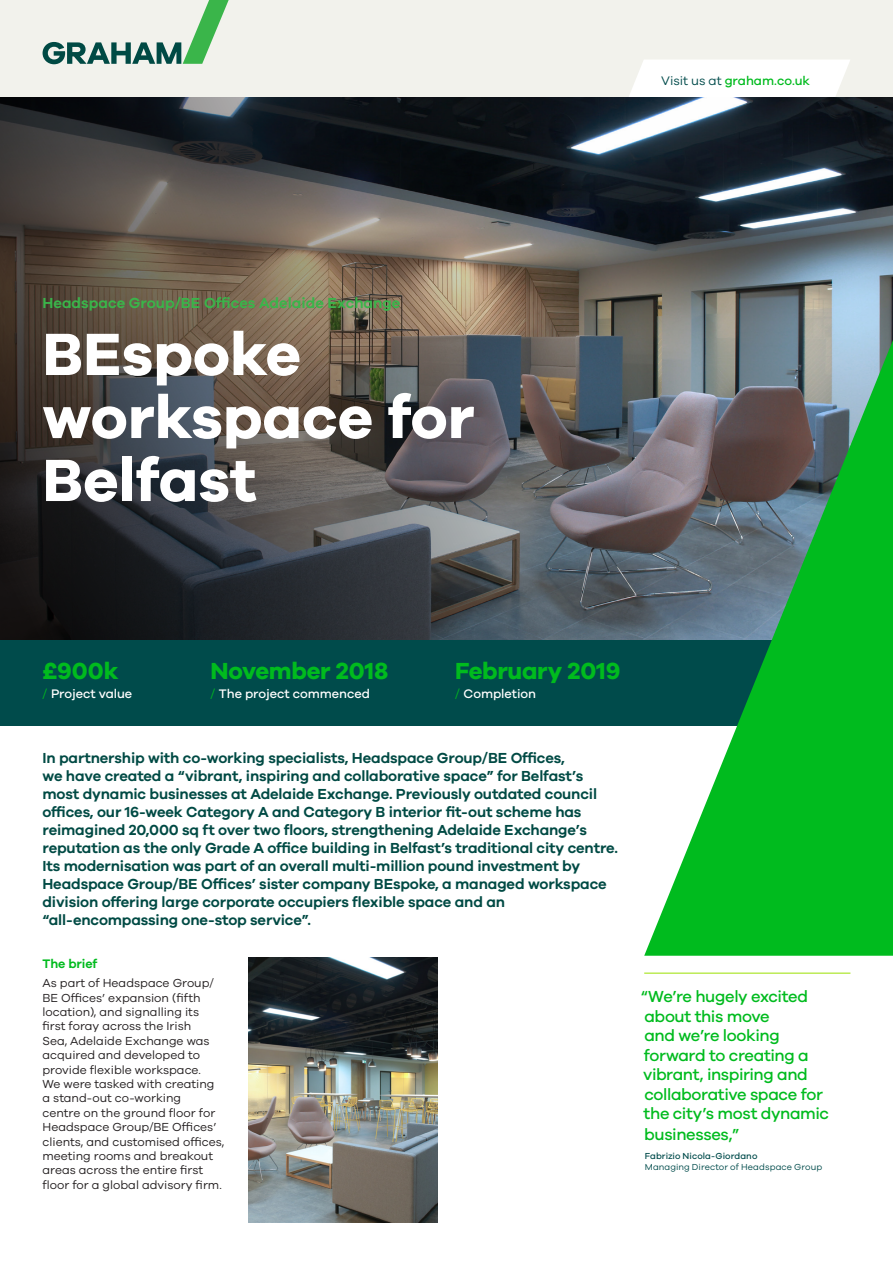
<style>
.page{position:relative;width:893px;height:1263px;background:#fff}
.page>*{position:absolute;margin:0;border:0;box-sizing:border-box;transform-origin:0 0}
.t1{font:700 61.5px "Galano Grotesque";color:#fff}
.Factoids{font:700 24px "Galano Grotesque";letter-spacing:-.01em;color:#00bb1e}
.t2{font:500 16.5px/19.5px "Galano Grotesque";letter-spacing:-.025em;color:#00bb1e}
.t3{font:600 15px/18px "Galano Grotesque";letter-spacing:-.01em;color:#004a44}
.t4{font:600 15px "Galano Grotesque";color:#3ab54a}
.t5{font:500 12.75px "Galano Grotesque";letter-spacing:-.005em;color:#fff}
.Body{font:500 12.75px "Galano Grotesque";letter-spacing:-.01em;color:#00bb1e}
.t6{font:600 12.75px "Galano Grotesque";letter-spacing:-.005em;color:#00bb1e}
.t7{font:12px/14.4px "Galano Grotesque";color:#231f20}
.t8{font:9px "Galano Grotesque";letter-spacing:.01em;color:#004b4b}
.t9{font:500 9px "Galano Grotesque";letter-spacing:.005em;color:#004b4b}
.s1{font-weight:400;color:#004b4b}
.s2{font-weight:400;color:#00bb1e}
</style>
<div class="page">
<div style="left:0;top:0;width:893px;height:102px;background:#f2f2ec"></div>
<div style="left:629px;top:60px;width:221px;height:37px;background:#fff"></div>
<div style="left:0;top:640px;width:893px;height:85px;background:#004b4b"></div>
<img style="left:249px;top:958px;width:189px;height:264px">
<hr style="left:644px;top:973px;width:206px;height:1px;background:#9be100">
<img style="left:0;top:97px;width:893px;height:542px">
<svg style="left:43px;top:0;width:186px;height:64px"></svg>
<svg style="left:644px;top:340px;width:249px;height:616px;background:#3a9f54"></svg>
<p class="Body" style="left:661px;top:73px;width:150px"><span class="s1">Visit us at</span> graham.co.uk</p>
<p class="t4" style="left:42px;top:294px;width:359px">Headspace Group/BE Offices Adelaide Exchange</p>
<p class="t1" style="left:42px;top:316px;width:260px">BEspoke</p>
<p class="t1" style="left:42px;top:379px;width:434px">workspace for</p>
<p class="t1" style="left:42px;top:442px;width:216px">Belfast</p>
<p class="Factoids" style="left:43px;top:656px;width:77px">£900k</p>
<p class="t5" style="left:43px;top:686px;width:91px"><span class="s2">/</span> Project value</p>
<p class="Factoids" style="left:210px;top:656px;width:179px">November 2018</p>
<p class="t5" style="left:210px;top:686px;width:161px"><span class="s2">/</span> The project commenced</p>
<p class="Factoids" style="left:455px;top:656px;width:167px">February 2019</p>
<p class="t5" style="left:455px;top:686px;width:83px"><span class="s2">/</span> Completion</p>
<p class="t3" style="left:42px;top:749px;width:577px">In partnership with co-working specialists, Headspace Group/BE Offices,<br>we have created a “vibrant, inspiring and collaborative space” for Belfast’s most dynamic businesses at Adelaide Exchange. Previously outdated council offices, our 16-week Category A and Category B interior fit-out scheme has reimagined 20,000 sq ft over two floors, strengthening Adelaide Exchange’s reputation as the only Grade A office building in Belfast’s traditional city centre.<br>Its modernisation was part of an overall multi-million pound investment by Headspace Group/BE Offices’ sister company BEspoke, a managed workspace division offering large corporate occupiers flexible space and an</p>
<p class="t3" style="left:42px;top:911px;width:270px">“all-encompassing one-stop service”.</p>
<h2 class="t6" style="left:43px;top:956px;width:56px">The brief</h2>
<p class="t7" style="left:43px;top:975px;width:183px">As part of Headspace Group/<br>BE Offices’ expansion (fifth location), and signalling its first foray across the Irish<br>Sea, Adelaide Exchange was acquired and developed to provide flexible workspace.<br>We were tasked with creating a stand-out co-working<br>centre on the ground floor for<br>Headspace Group/BE Offices’ clients, and customised offices, meeting rooms and breakout areas across the entire first floor for a global advisory firm.</p>
<p class="t2" style="left:641px;top:986px;width:190px">“We’re hugely excited about this move<br>and we’re looking forward to creating a vibrant, inspiring and collaborative space for the city’s most dynamic</p>
<p class="t2" style="left:644px;top:1124px;width:97px">businesses,”</p>
<p class="t9" style="left:645px;top:1150px;width:114px">Fabrizio Nicola-Giordano</p>
<p class="t8" style="left:645px;top:1161px;width:179px">Managing Director of Headspace Group</p>
</div>
